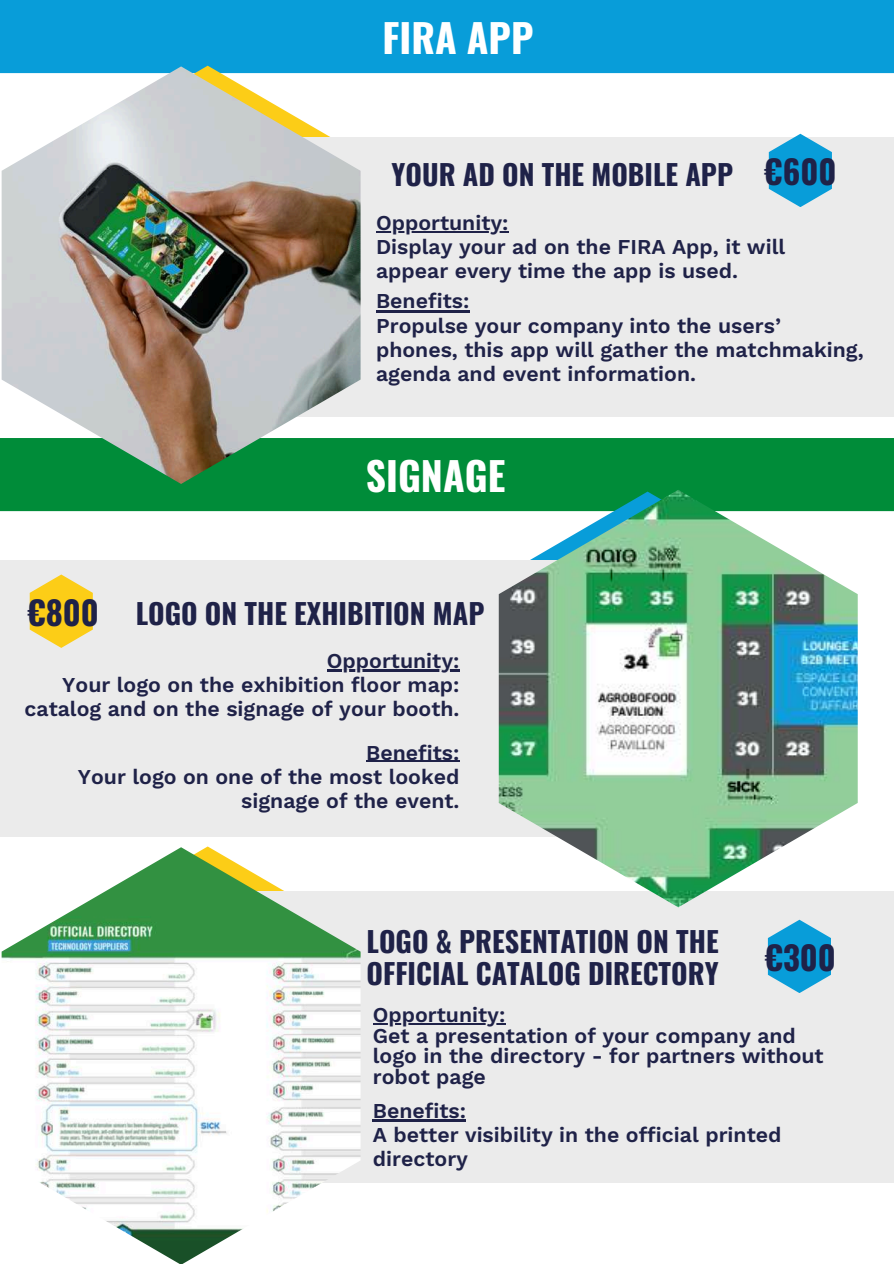
<style>
.page{position:relative;width:894px;height:1264px;background:#fff}
.page>*{position:absolute;margin:0;border:0;box-sizing:border-box;transform-origin:0 0}
.t1{font:700 39.3px "Oswald";color:#fff}
.t2{font:700 32.85px "Oswald";color:#1f2248}
.t3{font:700 28.2px/31.8px "Oswald";color:#1f2248}
.t4{font:600 21.15px/24.3px "Work Sans";color:#1f2248}
.s1{font-size:32.85px}
</style>
<div class="page">
<div style="left:0;top:0;width:893px;height:73px;background:#089dd9"></div>
<div style="left:0;top:438px;width:893px;height:73px;background:#008c39"></div>
<div style="left:238px;top:137px;width:655px;height:279px;background:#ebebeb"></div>
<div style="left:0;top:560px;width:667px;height:277px;background:#ebebeb"></div>
<svg style="left:30px;top:574px;width:63px;height:74px"></svg>
<svg style="left:768px;top:134px;width:63px;height:73px"></svg>
<div style="left:136px;top:891px;width:757px;height:292px;background:#ebebeb"></div>
<img style="left:498px;top:490px;width:359px;height:417px">
<svg style="left:767px;top:919px;width:63px;height:74px"></svg>
<img style="left:2px;top:66px;width:358px;height:418px">
<img style="left:2px;top:847px;width:358px;height:416px">
<hr style="left:376px;top:231px;width:132px;height:1px;background:#1f2248">
<hr style="left:376px;top:310px;width:93px;height:2px;background:#1f2248">
<hr style="left:327px;top:669px;width:132px;height:2px;background:#1f2248">
<hr style="left:366px;top:760px;width:93px;height:1px;background:#1f2248">
<hr style="left:373px;top:1023px;width:132px;height:1px;background:#1f2248">
<hr style="left:373px;top:1119px;width:93px;height:2px;background:#1f2248">
<h1 class="t1" style="left:382px;top:7px;width:153px">FIRA APP</h1>
<h3 class="t3" style="left:391px;top:157px;width:446px">YOUR AD ON THE MOBILE APP <span class="s1">€600</span></h3>
<p class="t4" style="left:376px;top:211px;width:410px">Opportunity:<br>Display your ad on the FIRA App, it will appear every time the app is used.</p>
<p class="t4" style="left:376px;top:289px;width:489px">Benefits:<br>Propulse your company into the users’ phones, this app will gather the matchmaking, agenda and event information.</p>
<h1 class="t1" style="left:366px;top:444px;width:141px">SIGNAGE</h1>
<h3 class="t3" style="left:27px;top:596px;width:458px"><span class="s1">€800</span> LOGO ON THE EXHIBITION MAP</h3>
<p class="t4" style="left:24px;top:648px;width:436px;text-align:right">Opportunity:<br>Your logo on the exhibition floor map: catalog and on the signage of your booth.</p>
<p class="t4" style="left:78px;top:740px;width:383px;text-align:right">Benefits:<br>Your logo on one of the most looked signage of the event.</p>
<h3 class="t3" style="left:366px;top:924px;width:353px">LOGO &amp; PRESENTATION ON THE<br>OFFICIAL CATALOG DIRECTORY</h3>
<h2 class="t2" style="left:764px;top:931px;width:73px">€300</h2>
<p class="t4" style="left:373px;top:1004px;width:452px;line-height:20.7px">Opportunity:<br>Get a presentation of your company and logo in the directory - for partners without robot page</p>
<p class="t4" style="left:373px;top:1098px;width:410px">Benefits:<br>A better visibility in the official printed directory</p>
</div>
